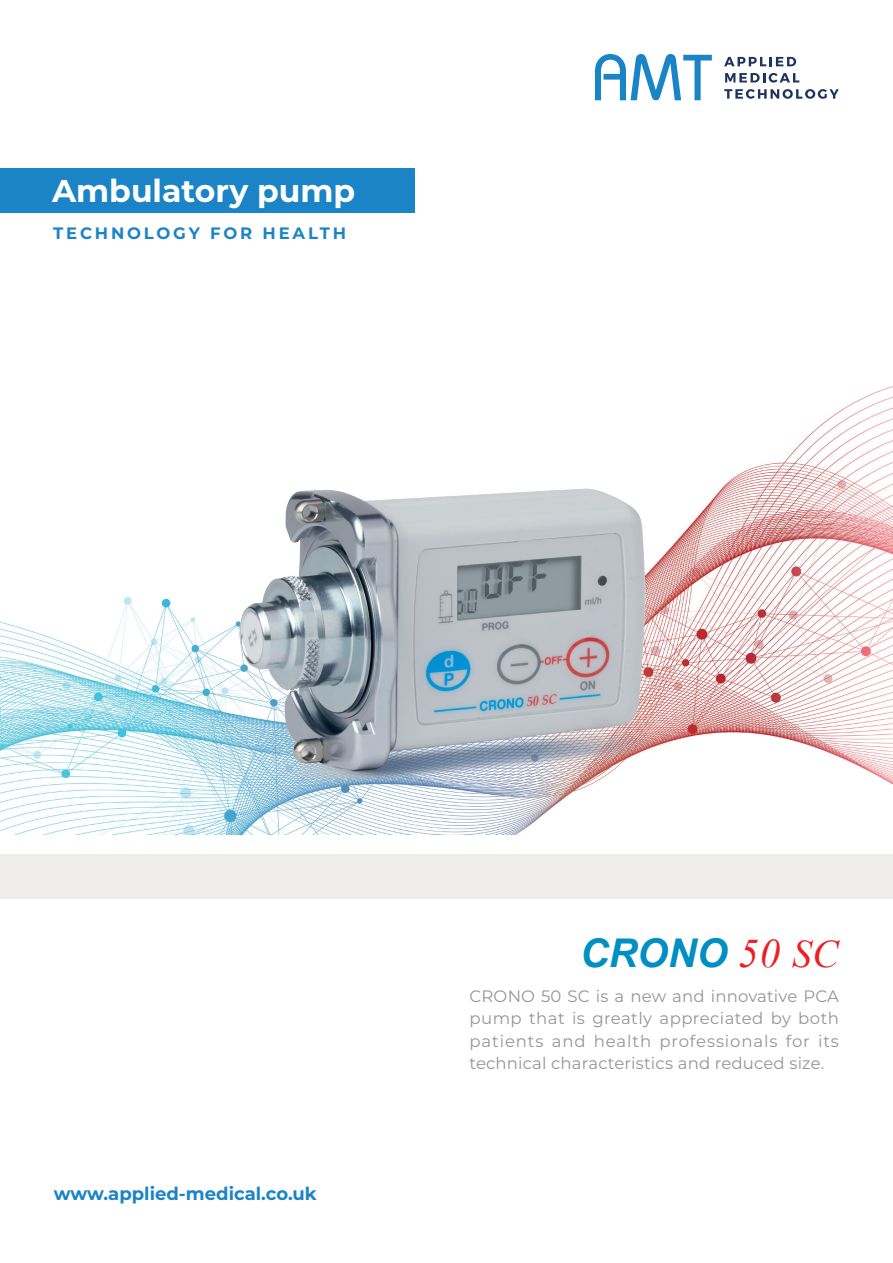
<style>
.page{position:relative;width:893px;height:1263px;background:#fff}
.page>*{position:absolute;margin:0;border:0;box-sizing:border-box;transform-origin:0 0}
.t1{font:italic 700 39.6px "Arial";color:#008fc2}
.t2{font:700 31.5px "Montserrat";color:#fff}
.t3{font:700 18px "Montserrat";color:#1b84c6}
.t4{font:16.5px/22.5px "Montserrat";letter-spacing:.01em;color:#939598;text-align:justify}
.t5{font:700 16.5px "Montserrat";letter-spacing:.17em;color:#1b84c6}
.s1{font-family:"Times New Roman";font-weight:400;font-size:40.5px;color:#ee1d23}
.s2{font-family:"Times New Roman";font-weight:400;font-size:39px;color:#ee1d23}
</style>
<div class="page">
<img style="left:0;top:386px;width:892px;height:448px">
<div style="left:0;top:168px;width:415px;height:45px;background:#1b84c6"></div>
<svg style="left:595px;top:54px;width:117px;height:46px"></svg>
<svg style="left:724px;top:57px;width:72px;height:9px"></svg>
<svg style="left:725px;top:73px;width:74px;height:10px"></svg>
<svg style="left:724px;top:89px;width:115px;height:10px"></svg>
<div style="left:0;top:855px;width:893px;height:44px;background:#efedec"></div>
<img style="left:194px;top:462px;width:497px;height:336px">
<h2 class="t2" style="left:52px;top:168px;width:305px">Ambulatory pump</h2>
<p class="t5" style="left:53px;top:222px;width:294px">TECHNOLOGY FOR HEALTH</p>
<p class="t3" style="left:54px;top:1181px;width:264px">www.applied-medical.co.uk</p>
<h1 class="t1" style="left:580px;top:926px;width:260px">CRONO <span class="s1">50</span> <span class="s2">SC</span></h1>
<p class="t4" style="left:469px;top:984px;width:371px">CRONO 50 SC is a new and innovative PCA pump that is greatly appreciated by both patients and health professionals for its technical characteristics and reduced size.</p>
</div>
